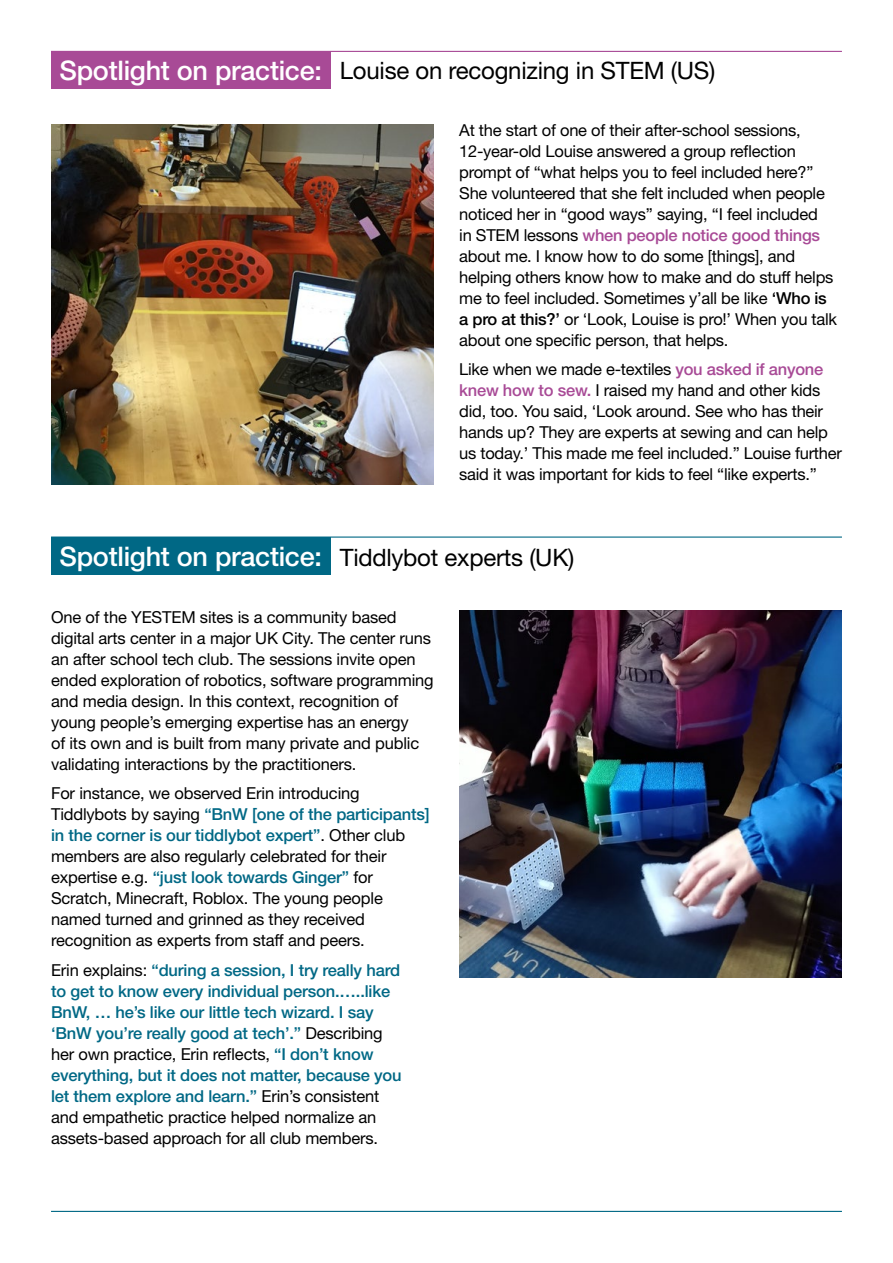
<style>
.page{position:relative;width:893px;height:1263px;background:#fff}
.page>*{position:absolute;margin:0;border:0;box-sizing:border-box;transform-origin:0 0}
.t1{font:500 27px "Helvetica Neue LT Std";letter-spacing:-.01em;color:#fff}
.t2{font:24px "Helvetica Neue LT Std";letter-spacing:-.01em;color:#000}
.t3{font:16.5px/21px "Helvetica Neue LT Std";letter-spacing:-.015em;color:#000}
.t4{font:500 16.5px/21px "Helvetica Neue LT Std";letter-spacing:-.01em;color:#006885}
.s1{font-weight:500;color:#a84a96}
.s2{font-weight:500}
.s3{font-weight:500;color:#006885}
.s4{font-weight:400;color:#000}
</style>
<div class="page">
<hr style="left:51px;top:1211px;width:791px;height:1px;background:#006885">
<img style="left:51px;top:124px;width:383px;height:361px">
<img style="left:459px;top:611px;width:383px;height:366px">
<hr style="left:51px;top:51px;width:791px;height:1px;background:#a84a96">
<hr style="left:51px;top:536px;width:791px;height:2px;background:#006885">
<div style="left:51px;top:51px;width:279px;height:38px;background:#a84a96"></div>
<div style="left:51px;top:537px;width:279px;height:38px;background:#006885"></div>
<p class="t1" style="left:60px;top:54px;width:264px">Spotlight on practice:</p>
<p class="t2" style="left:340px;top:56px;width:377px">Louise on recognizing in STEM (US)</p>
<p class="t3" style="left:459px;top:119px;width:379px">At the start of one of their after-school sessions, 12-year-old Louise answered a group reflection prompt of “what helps you to feel included here?” She volunteered that she felt included when people noticed her in “good ways” saying, “I feel included<br>in STEM lessons <span class="s1">when people notice good things </span>about me. I know how to do some [things], and helping others know how to make and do stuff helps me to feel included. Sometimes y’all be like <span class="s2">‘Who is a pro at this?’</span> or ‘Look, Louise is pro!’ When you talk about one specific person, that helps.</p>
<p class="t3" style="left:459px;top:359px;width:384px">Like when we made e-textiles <span class="s1">you asked if anyone knew how to sew.</span> I raised my hand and other kids did, too. You said, ‘Look around. See who has their hands up? They are experts at sewing and can help us today.’ This made me feel included.” Louise further said it was important for kids to feel “like experts.”</p>
<p class="t1" style="left:60px;top:540px;width:264px">Spotlight on practice:</p>
<p class="t2" style="left:340px;top:543px;width:236px">Tiddlybot experts (UK)</p>
<p class="t3" style="left:51px;top:606px;width:384px">One of the YESTEM sites is a community based digital arts center in a major UK City. The center runs an after school tech club. The sessions invite open ended exploration of robotics, software programming and media design. In this context, recognition of young people’s emerging expertise has an energy<br>of its own and is built from many private and public validating interactions by the practitioners.</p>
<p class="t3" style="left:51px;top:782px;width:380px">For instance, we observed Erin introducing Tiddlybots by saying <span class="s3">“BnW [one of the participants] in the corner is our tiddlybot expert”</span>. Other club members are also regularly celebrated for their expertise e.g. <span class="s3">“just look towards Ginger”</span> for Scratch, Minecraft, Roblox. The young people named turned and grinned as they received recognition as experts from staff and peers.</p>
<p class="t4" style="left:51px;top:959px;width:352px"><span class="s4">Erin explains:</span> “during a session, I try really hard to get to know every individual person.…..like BnW, … he’s like our little tech wizard. I say ‘BnW you’re really good at tech’.” <span class="s4">Describing her own practice, Erin reflects,</span> “I don’t know everything, but it does not matter, because you let them explore and learn.” <span class="s4">Erin’s consistent and empathetic practice helped normalize an assets-based approach for all club members.</span></p>
</div>
